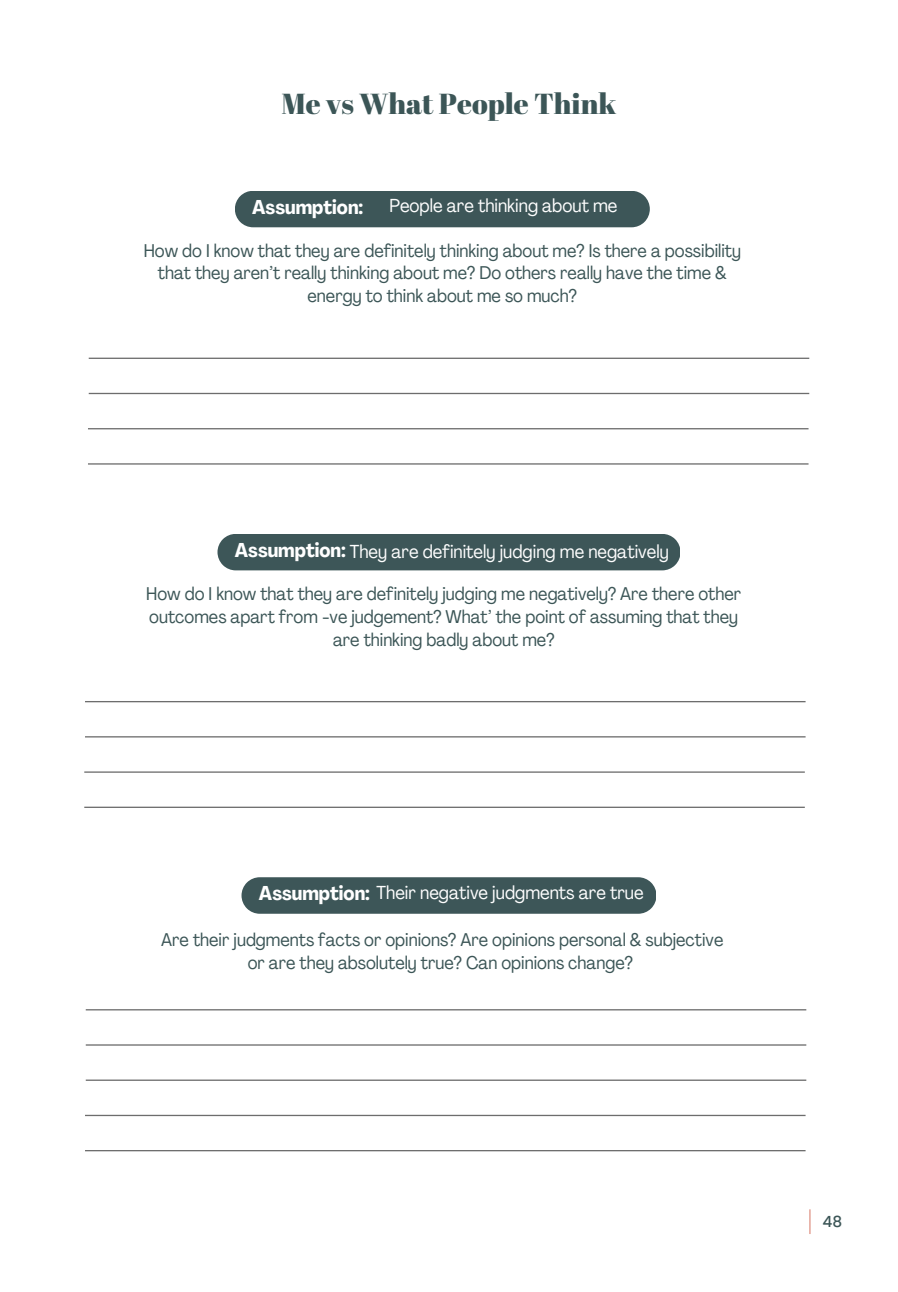
<style>
.page{position:relative;width:898px;height:1292px;background:#fff}
.page>*{position:absolute;margin:0;border:0;box-sizing:border-box;transform-origin:0 0}
.t1{font:28.88px "Abril Fatface";color:#3c5657}
.t2{font:700 condensed 19.78px "Agrandir";color:#fff}
.t3{font:condensed 18.55px "Agrandir";color:#fefefe}
.t4{font:condensed 18.2px/22.8px "Agrandir";color:#3c5657;text-align:center}
.t5{font:500 15.4px "Poppins";color:#3c5657}
.s1{font-weight:700;font-size:19.78px;color:#fff}
</style>
<div class="page">
<div style="left:235px;top:191px;width:415px;height:36px;background:#3d5658"></div>
<hr style="left:89px;top:357px;width:720px;height:2px;background:#6d6d6d">
<hr style="left:89px;top:393px;width:720px;height:1px;background:#6d6d6d">
<hr style="left:88px;top:428px;width:720px;height:1px;background:#6d6d6d">
<hr style="left:88px;top:463px;width:720px;height:1px;background:#6d6d6d">
<div style="left:217px;top:534px;width:463px;height:36px;background:#3d5658"></div>
<hr style="left:85px;top:701px;width:720px;height:1px;background:#6d6d6d">
<hr style="left:85px;top:736px;width:720px;height:1px;background:#6d6d6d">
<hr style="left:84px;top:771px;width:721px;height:1px;background:#6d6d6d">
<hr style="left:84px;top:806px;width:721px;height:2px;background:#6d6d6d">
<div style="left:241px;top:877px;width:415px;height:36px;background:#3d5658"></div>
<hr style="left:86px;top:1009px;width:720px;height:1px;background:#6d6d6d">
<hr style="left:86px;top:1044px;width:720px;height:1px;background:#6d6d6d">
<hr style="left:86px;top:1079px;width:720px;height:1px;background:#6d6d6d">
<hr style="left:85px;top:1114px;width:720px;height:2px;background:#6d6d6d">
<hr style="left:85px;top:1150px;width:720px;height:1px;background:#6d6d6d">
<svg style="left:809px;top:1209px;width:1px;height:25px"></svg>
<h2 class="t1" style="left:281px;top:83px;width:336px">Me vs What People Think</h2>
<p class="t3" style="left:389px;top:198px;width:230px">People are thinking about me</p>
<p class="t4" style="left:144px;top:241px;width:599px">How do I know that they are definitely thinking about me? Is there a possibility that they aren’t really thinking about me? Do others really have the time &amp; energy to think about me so much?</p>
<h1 class="t2" style="left:252px;top:199px;width:113px">Assumption:</h1>
<h2 class="t3" style="left:235px;top:544px;width:435px"><span class="s1">Assumption:</span> They are definitely judging me negatively</h2>
<p class="t4" style="left:146px;top:584px;width:596px">How do I know that they are definitely judging me negatively? Are there other outcomes apart from -ve judgement? What’ the point of assuming that they are thinking badly about me?</p>
<h2 class="t3" style="left:259px;top:885px;width:386px"><span class="s1">Assumption:</span> Their negative judgments are true</h2>
<p class="t4" style="left:161px;top:930px;width:564px">Are their judgments facts or opinions? Are opinions personal &amp; subjective or are they absolutely true? Can opinions change?</p>
<p class="t5" style="left:822px;top:1210px;width:21px">48</p>
</div>
